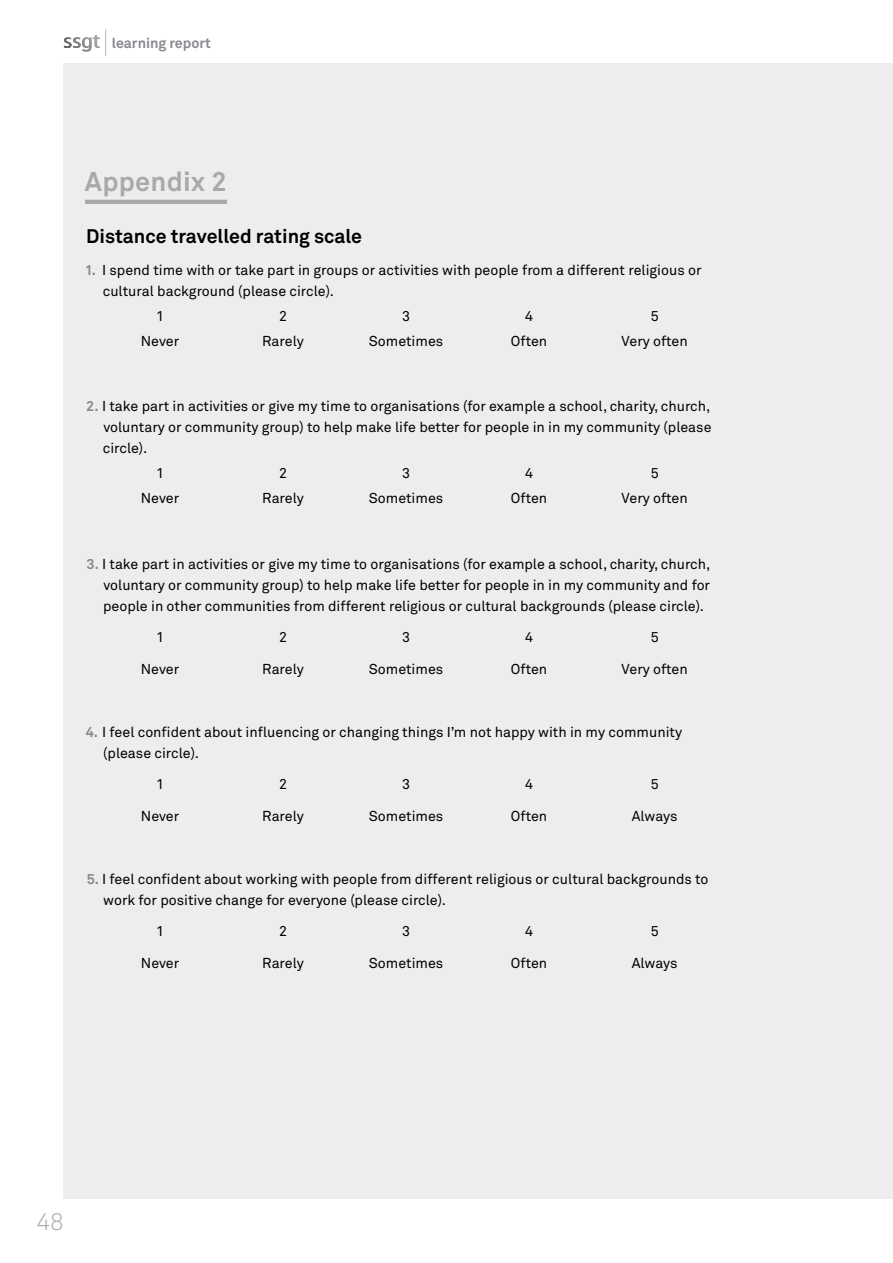
<style>
.page{position:relative;width:893px;height:1263px;background:#fff}
.page>*{position:absolute;margin:0;border:0;box-sizing:border-box;transform-origin:0 0}
.t1{font:700 27px "Akkurat Pro";letter-spacing:.01em;color:#a7a9ac}
.t2{font:24px "Akkurat Light Pro";color:#a7a9ac}
.t3{font:700 19.5px "Akkurat Pro";color:#000}
.t4{font:14.25px/21px "Akkurat Pro";color:#000}
.t5{font:700 14.25px "Akkurat Pro";color:#89898f}
.s1{font-weight:700;color:#89898f}
</style>
<div class="page">
<svg style="left:64px;top:30px;width:42px;height:26px"></svg>
<div style="left:64px;top:64px;width:829px;height:1135px;background:#eeeced"></div>
<hr style="left:85px;top:200px;width:142px;height:4px;background:#a7a9ac">
<p class="t5" style="left:112px;top:34px;width:101px">learning report</p>
<h1 class="t1" style="left:85px;top:165px;width:143px">Appendix 2</h1>
<h3 class="t3" style="left:86px;top:224px;width:278px">Distance travelled rating scale</h3>
<p class="t4" style="left:103px;top:259px;width:600px;text-indent:-18px"><span class="s1">1.</span> I spend time with or take part in groups or activities with people from a different religious or cultural background (please circle).</p>
<p class="t4" style="left:156px;top:305px;width:9px">1</p>
<p class="t4" style="left:279px;top:305px;width:9px">2</p>
<p class="t4" style="left:402px;top:305px;width:9px">3</p>
<p class="t4" style="left:525px;top:305px;width:9px">4</p>
<p class="t4" style="left:651px;top:305px;width:9px">5</p>
<p class="t4" style="left:141px;top:330px;width:40px">Never</p>
<p class="t4" style="left:262px;top:330px;width:43px">Rarely</p>
<p class="t4" style="left:369px;top:330px;width:76px">Sometimes</p>
<p class="t4" style="left:511px;top:330px;width:38px">Often</p>
<p class="t4" style="left:622px;top:330px;width:68px">Very often</p>
<p class="t4" style="left:103px;top:396px;width:610px;text-align:justify;text-indent:-16px"><span class="s1">2.</span> I take part in activities or give my time to organisations (for example a school, charity, church, voluntary or community group) to help make life better for people in in my community (please circle).</p>
<p class="t4" style="left:156px;top:463px;width:9px">1</p>
<p class="t4" style="left:279px;top:463px;width:9px">2</p>
<p class="t4" style="left:402px;top:463px;width:9px">3</p>
<p class="t4" style="left:525px;top:463px;width:9px">4</p>
<p class="t4" style="left:651px;top:463px;width:9px">5</p>
<p class="t4" style="left:141px;top:488px;width:40px">Never</p>
<p class="t4" style="left:262px;top:488px;width:43px">Rarely</p>
<p class="t4" style="left:369px;top:488px;width:76px">Sometimes</p>
<p class="t4" style="left:511px;top:488px;width:38px">Often</p>
<p class="t4" style="left:622px;top:488px;width:68px">Very often</p>
<p class="t4" style="left:103px;top:553px;width:609px;text-align:justify;text-indent:-17px"><span class="s1">3.</span> I take part in activities or give my time to organisations (for example a school, charity, church, voluntary or community group) to help make life better for people in in my community and for people in other communities from different religious or cultural backgrounds (please circle).</p>
<p class="t4" style="left:156px;top:627px;width:9px">1</p>
<p class="t4" style="left:279px;top:627px;width:9px">2</p>
<p class="t4" style="left:402px;top:627px;width:9px">3</p>
<p class="t4" style="left:525px;top:627px;width:9px">4</p>
<p class="t4" style="left:651px;top:627px;width:9px">5</p>
<p class="t4" style="left:141px;top:658px;width:40px">Never</p>
<p class="t4" style="left:262px;top:658px;width:43px">Rarely</p>
<p class="t4" style="left:369px;top:658px;width:76px">Sometimes</p>
<p class="t4" style="left:511px;top:658px;width:38px">Often</p>
<p class="t4" style="left:622px;top:658px;width:68px">Very often</p>
<p class="t4" style="left:103px;top:721px;width:580px;text-indent:-17px"><span class="s1">4.</span> I feel confident about influencing or changing things I’m not happy with in my community (please circle).</p>
<p class="t4" style="left:156px;top:774px;width:9px">1</p>
<p class="t4" style="left:279px;top:774px;width:9px">2</p>
<p class="t4" style="left:402px;top:774px;width:9px">3</p>
<p class="t4" style="left:525px;top:774px;width:9px">4</p>
<p class="t4" style="left:651px;top:774px;width:9px">5</p>
<p class="t4" style="left:141px;top:806px;width:40px">Never</p>
<p class="t4" style="left:262px;top:806px;width:43px">Rarely</p>
<p class="t4" style="left:369px;top:806px;width:76px">Sometimes</p>
<p class="t4" style="left:511px;top:806px;width:38px">Often</p>
<p class="t4" style="left:632px;top:806px;width:47px">Always</p>
<p class="t4" style="left:103px;top:869px;width:607px;text-indent:-17px"><span class="s1">5.</span> I feel confident about working with people from different religious or cultural backgrounds to work for positive change for everyone (please circle).</p>
<p class="t4" style="left:156px;top:921px;width:9px">1</p>
<p class="t4" style="left:279px;top:921px;width:9px">2</p>
<p class="t4" style="left:402px;top:921px;width:9px">3</p>
<p class="t4" style="left:525px;top:921px;width:9px">4</p>
<p class="t4" style="left:651px;top:921px;width:9px">5</p>
<p class="t4" style="left:141px;top:953px;width:40px">Never</p>
<p class="t4" style="left:262px;top:953px;width:43px">Rarely</p>
<p class="t4" style="left:369px;top:953px;width:76px">Sometimes</p>
<p class="t4" style="left:511px;top:953px;width:38px">Often</p>
<p class="t4" style="left:632px;top:953px;width:47px">Always</p>
<h2 class="t2" style="left:36px;top:1207px;width:29px">48</h2>
</div>
